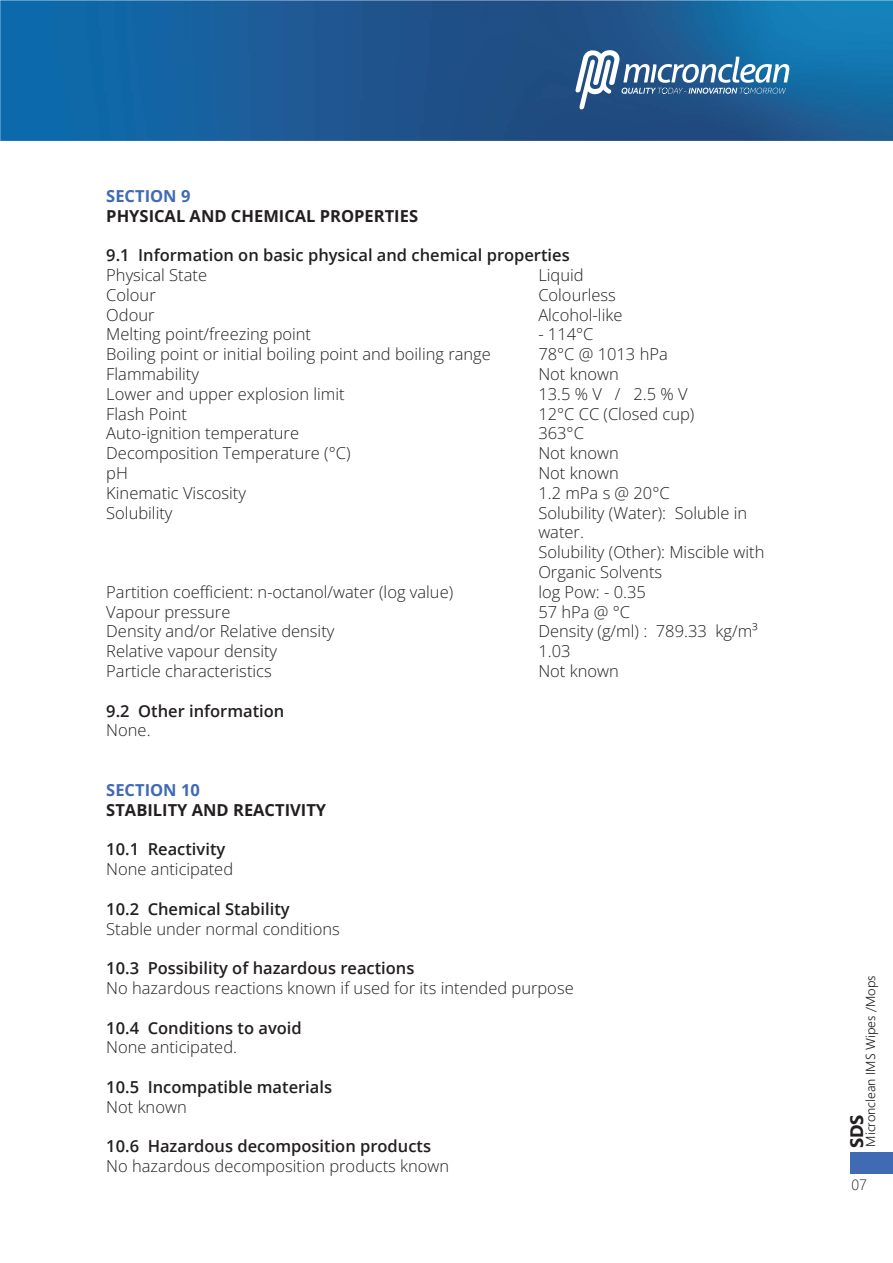
<style>
.page{position:relative;width:893px;height:1263px;background:#fff}
.page>*{position:absolute;margin:0;border:0;box-sizing:border-box;transform-origin:0 0}
.t1{font:700 18px "Segoe UI";color:#231f20}
.t2{font:300 16.5px/19.8px "Open Sans";color:#231f20}
.t3{font:600 16.5px "Open Sans";color:#231f20}
.t4{font:700 16.5px "Open Sans";color:#231f20}
.t5{font:700 16.5px "Open Sans";color:#406ab4}
.t6{font:300 15px "Segoe UI";color:#231f20}
.t7{font:300 13.05px "Segoe UI";color:#231f20}
</style>
<div class="page">
<img style="left:0;top:0;width:893px;height:141px">
<svg style="left:575px;top:50px;width:214px;height:59px"></svg>
<div style="left:850px;top:1152px;width:43px;height:22px;background:#406ab4"></div>
<p class="t5" style="left:106px;top:184px;width:86px">SECTION 9</p>
<p class="t4" style="left:106px;top:204px;width:313px">PHYSICAL AND CHEMICAL PROPERTIES</p>
<p class="t3" style="left:106px;top:244px;width:465px">9.1 Information on basic physical and chemical properties</p>
<p class="t2" style="left:106px;top:265px;width:102px">Physical State</p>
<p class="t2" style="left:538px;top:265px;width:47px">Liquid</p>
<p class="t2" style="left:106px;top:284px;width:51px">Colour</p>
<p class="t2" style="left:538px;top:284px;width:79px">Colourless</p>
<p class="t2" style="left:106px;top:304px;width:50px">Odour</p>
<p class="t2" style="left:538px;top:304px;width:86px">Alcohol-like</p>
<p class="t2" style="left:106px;top:324px;width:206px">Melting point/freezing point</p>
<p class="t2" style="left:538px;top:324px;width:57px">- 114°C</p>
<p class="t2" style="left:106px;top:344px;width:386px">Boiling point or initial boiling point and boiling range</p>
<p class="t2" style="left:538px;top:344px;width:131px">78°C @ 1013 hPa</p>
<p class="t2" style="left:106px;top:364px;width:94px">Flammability</p>
<p class="t2" style="left:538px;top:364px;width:82px">Not known</p>
<p class="t2" style="left:106px;top:383px;width:240px">Lower and upper explosion limit</p>
<p class="t2" style="left:538px;top:383px;width:151px">13.5 % V / 2.5 % V</p>
<p class="t2" style="left:106px;top:403px;width:82px">Flash Point</p>
<p class="t2" style="left:538px;top:403px;width:158px">12°C CC (Closed cup)</p>
<p class="t2" style="left:106px;top:423px;width:194px">Auto-ignition temperature</p>
<p class="t2" style="left:538px;top:423px;width:47px">363°C</p>
<p class="t2" style="left:106px;top:443px;width:246px">Decomposition Temperature (°C)</p>
<p class="t2" style="left:538px;top:443px;width:82px">Not known</p>
<p class="t2" style="left:106px;top:463px;width:23px">pH</p>
<p class="t2" style="left:538px;top:463px;width:82px">Not known</p>
<p class="t2" style="left:106px;top:482px;width:141px">Kinematic Viscosity</p>
<p class="t2" style="left:538px;top:482px;width:133px">1.2 mPa s @ 20°C</p>
<p class="t2" style="left:106px;top:502px;width:68px">Solubility</p>
<p class="t2" style="left:538px;top:502px;width:228px">Solubility (Water): Soluble in water.<br>Solubility (Other): Miscible with<br>Organic Solvents</p>
<p class="t2" style="left:106px;top:581px;width:348px">Partition coefficient: n-octanol/water (log value)</p>
<p class="t2" style="left:538px;top:581px;width:109px">log Pow: - 0.35</p>
<p class="t2" style="left:106px;top:601px;width:126px">Vapour pressure</p>
<p class="t2" style="left:538px;top:601px;width:93px">57 hPa @ °C</p>
<p class="t2" style="left:106px;top:621px;width:230px">Density and/or Relative density</p>
<p class="t2" style="left:538px;top:621px;width:221px">Density (g/ml) : 789.33 kg/m³</p>
<p class="t2" style="left:106px;top:641px;width:172px">Relative vapour density</p>
<p class="t2" style="left:538px;top:641px;width:34px">1.03</p>
<p class="t2" style="left:106px;top:661px;width:167px">Particle characteristics</p>
<p class="t2" style="left:538px;top:661px;width:82px">Not known</p>
<p class="t3" style="left:106px;top:699px;width:180px">9.2 Other information</p>
<p class="t2" style="left:106px;top:720px;width:46px">None.</p>
<p class="t5" style="left:106px;top:778px;width:95px">SECTION 10</p>
<p class="t4" style="left:106px;top:798px;width:221px">STABILITY AND REACTIVITY</p>
<p class="t3" style="left:106px;top:838px;width:121px">10.1 Reactivity</p>
<p class="t2" style="left:106px;top:859px;width:128px">None anticipated</p>
<p class="t3" style="left:106px;top:897px;width:185px">10.2 Chemical Stability</p>
<p class="t2" style="left:106px;top:918px;width:235px">Stable under normal conditions</p>
<p class="t3" style="left:106px;top:957px;width:310px">10.3 Possibility of hazardous reactions</p>
<p class="t2" style="left:106px;top:977px;width:469px">No hazardous reactions known if used for its intended purpose</p>
<p class="t3" style="left:106px;top:1016px;width:197px">10.4 Conditions to avoid</p>
<p class="t2" style="left:106px;top:1037px;width:132px">None anticipated.</p>
<p class="t3" style="left:106px;top:1075px;width:227px">10.5 Incompatible materials</p>
<p class="t2" style="left:106px;top:1096px;width:82px">Not known</p>
<p class="t3" style="left:106px;top:1135px;width:326px">10.6 Hazardous decomposition products</p>
<p class="t2" style="left:106px;top:1156px;width:344px">No hazardous decomposition products known</p>
<p class="t7" style="left:858px;top:1147px;width:173px;rotate:-90deg">Micronclean IMS Wipes /Mops</p>
<p class="t1" style="left:840px;top:1148px;width:35px;rotate:-90deg">SDS</p>
<p class="t6" style="left:852px;top:1170px;width:17px">07</p>
</div>
